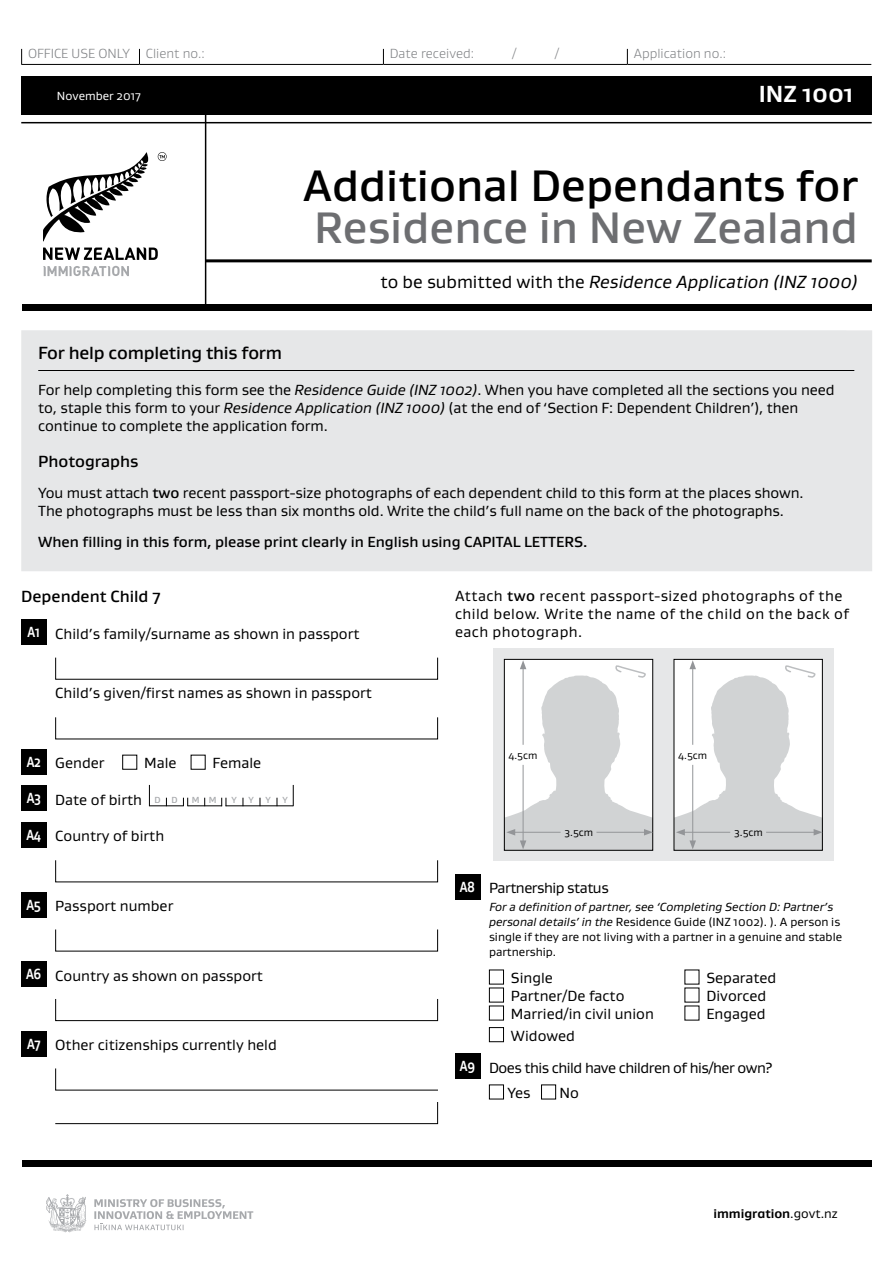
<style>
.page{position:relative;width:893px;height:1263px;background:#fff}
.page>*{position:absolute;margin:0;border:0;box-sizing:border-box;transform-origin:0 0}
.t1{font:500 45px "Gustan";color:#000}
.t2{font:500 45px "Gustan";color:#6d6e71}
.t3{font:700 23.7px "Gustan";color:#fff}
.t4{font:italic 18px "Gustan";color:#000}
.t5{font:500 18px "Gustan";letter-spacing:-.01em;color:#000}
.t6{font:500 16.5px "Gustan";color:#000}
.t7{font:15px/18px "Gustan";letter-spacing:-.005em;color:#000}
.t8{font:15px/18px "Gustan";letter-spacing:.03em;color:#000}
.t9{font:500 15px "Gustan";color:#000}
.t10{font:15px/32.2px "Gustan";letter-spacing:-.03em;color:#000}
.t11{font:300 13.5px "Gustan";color:#808285}
.t12{font:700 12.9px "Gustan";color:#000}
.t13{font:12px/15px "Gustan";color:#000}
.t14{font:12px "Gustan";color:#fff}
.t15{font:10.5px "Gustan";color:#000}
.t16{font:500 9px "Gustan";color:#a7a9ac}
.s1{font-style:normal}
.s2{font-style:italic}
.s3{font-weight:500}
.s4{font-weight:700;color:#fff}
.s5{font-weight:500;font-size:9px;color:#a7a9ac}
.s6{font-weight:400}
</style>
<div class="page">
<div style="left:21px;top:77px;width:851px;height:38px;background:#000"></div>
<hr style="left:21px;top:122px;width:851px;height:1px;background:#000">
<hr style="left:206px;top:259px;width:666px;height:3px;background:#000">
<hr style="left:21px;top:64px;width:118px;height:1px;background:#000">
<svg style="left:21px;top:49px;width:1px;height:15px"></svg>
<svg style="left:139px;top:49px;width:1px;height:15px"></svg>
<svg style="left:383px;top:49px;width:1px;height:15px"></svg>
<svg style="left:627px;top:49px;width:1px;height:15px"></svg>
<hr style="left:139px;top:64px;width:244px;height:1px;background:#000">
<hr style="left:383px;top:64px;width:244px;height:1px;background:#000">
<hr style="left:627px;top:64px;width:244px;height:1px;background:#000">
<div style="left:22px;top:305px;width:850px;height:6px;background:#000"></div>
<hr style="left:205px;top:85px;width:1px;height:221px;background:#000">
<div style="left:22px;top:1160px;width:850px;height:6px;background:#000"></div>
<svg style="left:46px;top:1194px;width:41px;height:38px"></svg>
<svg style="left:94px;top:1199px;width:159px;height:31px"></svg>
<svg style="left:43px;top:152px;width:106px;height:89px"></svg>
<svg style="left:158px;top:152px;width:9px;height:9px"></svg>
<svg style="left:43px;top:247px;width:115px;height:13px"></svg>
<svg style="left:43px;top:266px;width:86px;height:10px"></svg>
<div style="left:21px;top:330px;width:851px;height:241px;background:#e6e7e8"></div>
<hr style="left:38px;top:370px;width:816px;height:1px;background:#000">
<div style="left:21px;top:619px;width:25px;height:26px;background:#000"></div>
<svg style="left:55px;top:657px;width:383px;height:23px"></svg>
<svg style="left:55px;top:717px;width:383px;height:23px"></svg>
<div style="left:21px;top:749px;width:25px;height:25px;background:#000"></div>
<div style="left:122px;top:755px;width:15px;height:15px;border:1px solid #000"></div>
<div style="left:21px;top:786px;width:25px;height:25px;background:#000"></div>
<svg style="left:149px;top:785px;width:1px;height:20px"></svg>
<svg style="left:293px;top:785px;width:1px;height:21px"></svg>
<svg style="left:183px;top:798px;width:5px;height:8px"></svg>
<svg style="left:221px;top:798px;width:6px;height:8px"></svg>
<hr style="left:149px;top:805px;width:34px;height:1px;background:#000">
<hr style="left:188px;top:805px;width:34px;height:1px;background:#000">
<hr style="left:226px;top:805px;width:67px;height:1px;background:#000">
<div style="left:21px;top:822px;width:25px;height:25px;background:#000"></div>
<svg style="left:55px;top:860px;width:383px;height:23px"></svg>
<div style="left:21px;top:892px;width:25px;height:25px;background:#000"></div>
<svg style="left:55px;top:929px;width:383px;height:23px"></svg>
<div style="left:21px;top:961px;width:25px;height:25px;background:#000"></div>
<svg style="left:55px;top:999px;width:383px;height:22px"></svg>
<div style="left:21px;top:1031px;width:25px;height:25px;background:#000"></div>
<svg style="left:55px;top:1068px;width:383px;height:23px"></svg>
<svg style="left:55px;top:1102px;width:383px;height:22px"></svg>
<div style="left:493px;top:648px;width:171px;height:213px;background:#e6e7e8"></div>
<svg style="left:504px;top:660px;width:149px;height:190px;background:#e2e4e4"></svg>
<div style="left:663px;top:648px;width:170px;height:213px;background:#e6e7e8"></div>
<svg style="left:674px;top:660px;width:149px;height:190px;background:#e3e4e4"></svg>
<div style="left:455px;top:874px;width:25px;height:25px;background:#000"></div>
<div style="left:489px;top:969px;width:15px;height:15px;border:1px solid #000"></div>
<div style="left:489px;top:987px;width:15px;height:15px;border:1px solid #000"></div>
<div style="left:489px;top:1005px;width:15px;height:15px;border:1px solid #000"></div>
<div style="left:489px;top:1027px;width:15px;height:15px;border:1px solid #000"></div>
<div style="left:455px;top:1054px;width:25px;height:25px;background:#000"></div>
<div style="left:489px;top:1084px;width:15px;height:15px;border:1px solid #000"></div>
<div style="left:541px;top:1084px;width:15px;height:15px;border:1px solid #000"></div>
<p class="t11" style="left:28px;top:45px;width:178px">OFFICE USE ONLY Client no.:</p>
<p class="t11" style="left:390px;top:45px;width:86px">Date received:</p>
<p class="t11" style="left:512px;top:45px;width:6px">/</p>
<p class="t11" style="left:555px;top:45px;width:6px">/</p>
<p class="t11" style="left:634px;top:45px;width:94px">Application no.:</p>
<p class="t14" style="left:57px;top:88px;width:85px">November 2017</p>
<h2 class="t3" style="left:759px;top:78px;width:96px">INZ 1001</h2>
<h1 class="t1" style="left:303px;top:156px;width:556px">Additional Dependants for</h1>
<h1 class="t2" style="left:314px;top:198px;width:545px">Residence in New Zealand</h1>
<p class="t4" style="left:380px;top:270px;width:479px"><span class="s1">to be submitted with the</span> Residence Application (INZ 1000)</p>
<p class="t5" style="left:38px;top:342px;width:245px">For help completing this form</p>
<p class="t7" style="left:38px;top:380px;width:798px">For help completing this form see the <span class="s2">Residence Guide (INZ 1002)</span>. When you have completed all the sections you need to, staple this form to your <span class="s2">Residence Application (INZ 1000)</span> (at the end of ‘Section F: Dependent Children’), then continue to complete the application form.</p>
<p class="t6" style="left:38px;top:451px;width:102px">Photographs</p>
<p class="t7" style="left:38px;top:483px;width:767px">You must attach <span class="s3">two</span> recent passport-size photographs of each dependent child to this form at the places shown.<br>The photographs must be less than six months old. Write the child’s full name on the back of the photographs.</p>
<p class="t9" style="left:38px;top:532px;width:551px">When filling in this form, please print clearly in English using CAPITAL LETTERS.</p>
<p class="t6" style="left:21px;top:586px;width:141px">Dependent Child 7</p>
<p class="t7" style="left:28px;top:624px;width:333px"><span class="s4">A1</span> Child’s family/surname as shown in passport</p>
<p class="t7" style="left:55px;top:684px;width:318px">Child’s given/first names as shown in passport</p>
<p class="t7" style="left:27px;top:753px;width:79px"><span class="s4">A2</span> Gender</p>
<p class="t7" style="left:144px;top:753px;width:34px">Male</p>
<p class="t7" style="left:213px;top:753px;width:50px">Female</p>
<p class="t7" style="left:27px;top:790px;width:152px"><span class="s4">A3</span> Date of birth <span class="s5">D D</span></p>
<p class="t16" style="left:192px;top:793px;width:26px">M M</p>
<p class="t16" style="left:231px;top:793px;width:7px">Y</p>
<p class="t16" style="left:248px;top:793px;width:7px">Y</p>
<p class="t16" style="left:265px;top:793px;width:7px">Y</p>
<p class="t16" style="left:282px;top:793px;width:7px">Y</p>
<p class="t7" style="left:27px;top:827px;width:139px"><span class="s4">A4</span> Country of birth</p>
<p class="t7" style="left:27px;top:896px;width:148px"><span class="s4">A5</span> Passport number</p>
<p class="t7" style="left:26px;top:966px;width:238px"><span class="s4">A6</span> Country as shown on passport</p>
<p class="t7" style="left:27px;top:1035px;width:251px"><span class="s4">A7</span> Other citizenships currently held</p>
<p class="t8" style="left:455px;top:586px;width:396px">Attach <span class="s3">two</span> recent passport-sized photographs of the child below. Write the name of the child on the back of each photograph.</p>
<p class="t15" style="left:508px;top:748px;width:30px">4.5cm</p>
<p class="t15" style="left:565px;top:826px;width:30px">3.5cm</p>
<p class="t15" style="left:678px;top:748px;width:30px">4.5cm</p>
<p class="t15" style="left:734px;top:826px;width:30px">3.5cm</p>
<p class="t10" style="left:460px;top:872px;width:150px"><span class="s4">A8</span> Partnership status</p>
<p class="t13" style="left:489px;top:899px;width:355px"><span class="s2">For a definition of partner, see ‘Completing Section D: Partner’s personal details’ in the</span> Residence Guide (INZ 1002). ). A person is single if they are not living with a partner in a genuine and stable partnership.</p>
<p class="t7" style="left:511px;top:968px;width:43px">Single</p>
<p class="t7" style="left:706px;top:968px;width:71px">Separated</p>
<p class="t7" style="left:511px;top:986px;width:115px">Partner/De facto</p>
<p class="t7" style="left:706px;top:986px;width:61px">Divorced</p>
<p class="t7" style="left:511px;top:1004px;width:144px">Married/in civil union</p>
<p class="t7" style="left:706px;top:1004px;width:61px">Engaged</p>
<p class="t10" style="left:460px;top:1019px;width:314px;text-indent:51px">Widowed<br><span class="s4">A9</span> Does this child have children of his/her own?</p>
<p class="t7" style="left:507px;top:1083px;width:25px">Yes</p>
<p class="t7" style="left:560px;top:1083px;width:21px">No</p>
<p class="t12" style="left:713px;top:1205px;width:126px">immigration<span class="s6">.govt.nz</span></p>
</div>
